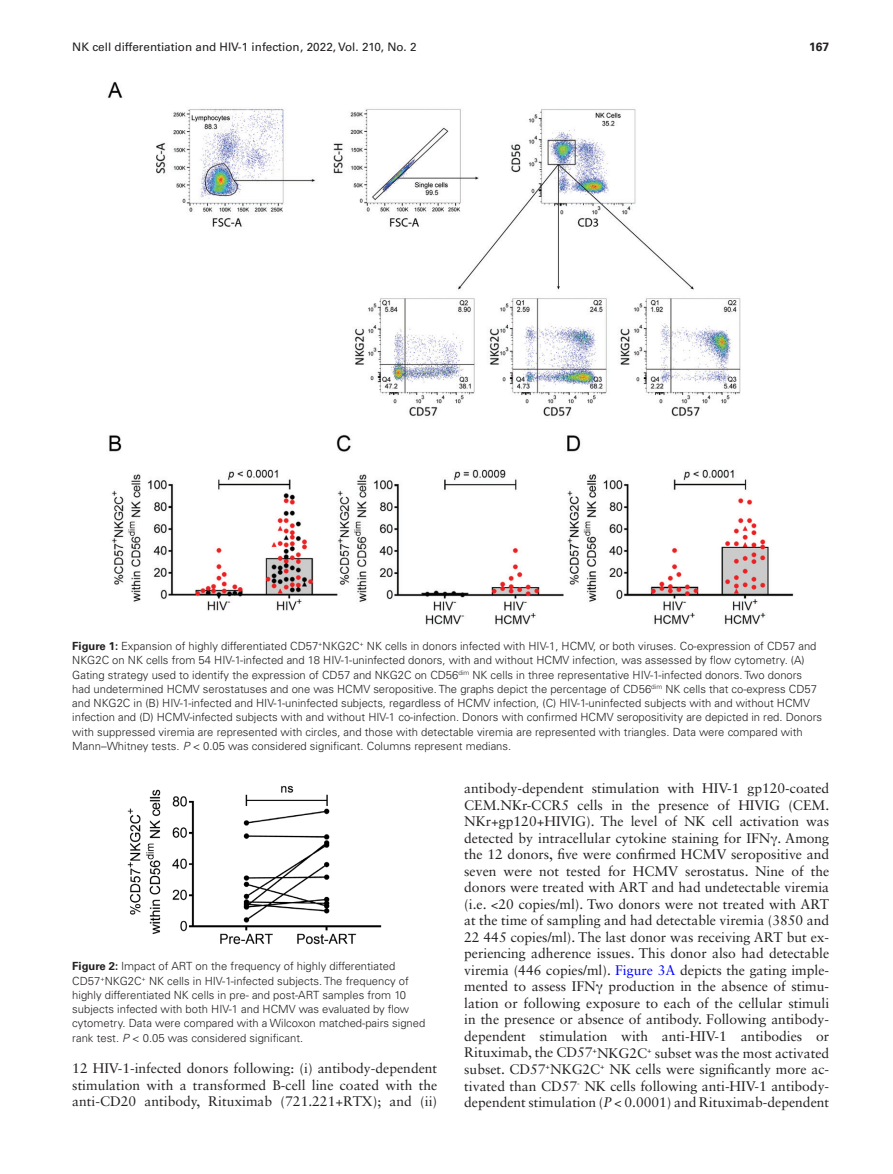
<style>
.page{position:relative;width:893px;height:1174px;background:#fff}
.page>*{position:absolute;margin:0;border:0;box-sizing:border-box;transform-origin:0 0}
.t1{font:13.8px/16.5px "Sabon LT Std";color:#231f20;text-align:justify}
.t2{font:700 12px "Univers LT Std";color:#231f20}
.t3{font:11.7px "Univers LT Std";color:#231f20}
.t4{font:300 11.25px/14.2px "Univers LT Std";color:#231f20}
.s1{font-weight:700}
.s2{font-style:italic}
.s3{font-family:"Gandhari Unicode"}
.s4{color:#00f}
</style>
<div class="page">
<img style="left:107px;top:81px;width:687px;height:544px">
<img style="left:127px;top:785px;width:255px;height:160px">
<p class="t3" style="left:72px;top:40px;width:346px">NK cell differentiation and HIV-1 infection, 2022, Vol. 210, No. 2</p>
<p class="t2" style="left:809px;top:40px;width:22px">167</p>
<p class="t4" style="left:72px;top:639px;width:751px"><span class="s1">Figure 1:</span> Expansion of highly differentiated CD57<sup>+</sup>NKG2C<sup>+</sup> NK cells in donors infected with HIV-1, HCMV, or both viruses. Co-expression of CD57 and NKG2C on NK cells from 54 HIV-1-infected and 18 HIV-1-uninfected donors, with and without HCMV infection, was assessed by flow cytometry. (A)<br>Gating strategy used to identify the expression of CD57 and NKG2C on CD56<sup>dim</sup> NK cells in three representative HIV-1-infected donors. Two donors had undetermined HCMV serostatuses and one was HCMV seropositive. The graphs depict the percentage of CD56<sup>dim</sup> NK cells that co-express CD57 and NKG2C in (B) HIV-1-infected and HIV-1-uninfected subjects, regardless of HCMV infection, (C) HIV-1-uninfected subjects with and without HCMV infection and (D) HCMV-infected subjects with and without HIV-1 co-infection. Donors with confirmed HCMV seropositivity are depicted in red. Donors with suppressed viremia are represented with circles, and those with detectable viremia are represented with triangles. Data were compared with Mann–Whitney tests. <span class="s2">P</span> &lt; 0.05 was considered significant. Columns represent medians.</p>
<p class="t4" style="left:72px;top:959px;width:355px"><span class="s1">Figure 2:</span> Impact of ART on the frequency of highly differentiated CD57<sup>+</sup>NKG2C<sup>+</sup> NK cells in HIV-1-infected subjects. The frequency of highly differentiated NK cells in pre- and post-ART samples from 10 subjects infected with both HIV-1 and HCMV was evaluated by flow cytometry. Data were compared with a Wilcoxon matched-pairs signed rank test. <span class="s2">P</span> &lt; 0.05 was considered significant.</p>
<p class="t1" style="left:72px;top:1060px;width:366px">12 HIV-1-infected donors following: (i) antibody-dependent stimulation with a transformed B-cell line coated with the anti-CD20 antibody, Rituximab (721.221+RTX); and (ii)</p>
<p class="t1" style="left:464px;top:780px;width:366px">antibody-dependent stimulation with HIV-1 gp120-coated CEM.NKr-CCR5 cells in the presence of HIVIG (CEM.<br>NKr+gp120+HIVIG). The level of NK cell activation was detected by intracellular cytokine staining for IFN<span class="s3">γ</span>. Among the 12 donors, five were confirmed HCMV seropositive and seven were not tested for HCMV serostatus. Nine of the donors were treated with ART and had undetectable viremia (i.e. &lt;20 copies/ml). Two donors were not treated with ART at the time of sampling and had detectable viremia (3850 and 22 445 copies/ml). The last donor was receiving ART but ex&shy;periencing adherence issues. This donor also had detectable viremia (446 copies/ml). <span class="s4">Figure 3A</span> depicts the gating imple&shy;mented to assess IFN<span class="s3">γ</span> production in the absence of stimu&shy;lation or following exposure to each of the cellular stimuli in the presence or absence of antibody. Following antibody&shy;dependent stimulation with anti-HIV-1 antibodies or Rituximab, the CD57<sup>+</sup>NKG2C<sup>+</sup> subset was the most activated subset. CD57<sup>+</sup>NKG2C<sup>+</sup> NK cells were significantly more ac&shy;tivated than CD57<sup>-</sup> NK cells following anti-HIV-1 antibody&shy;dependent stimulation (<span class="s2">P</span> &lt; 0.0001) and Rituximab-dependent</p>
</div>
